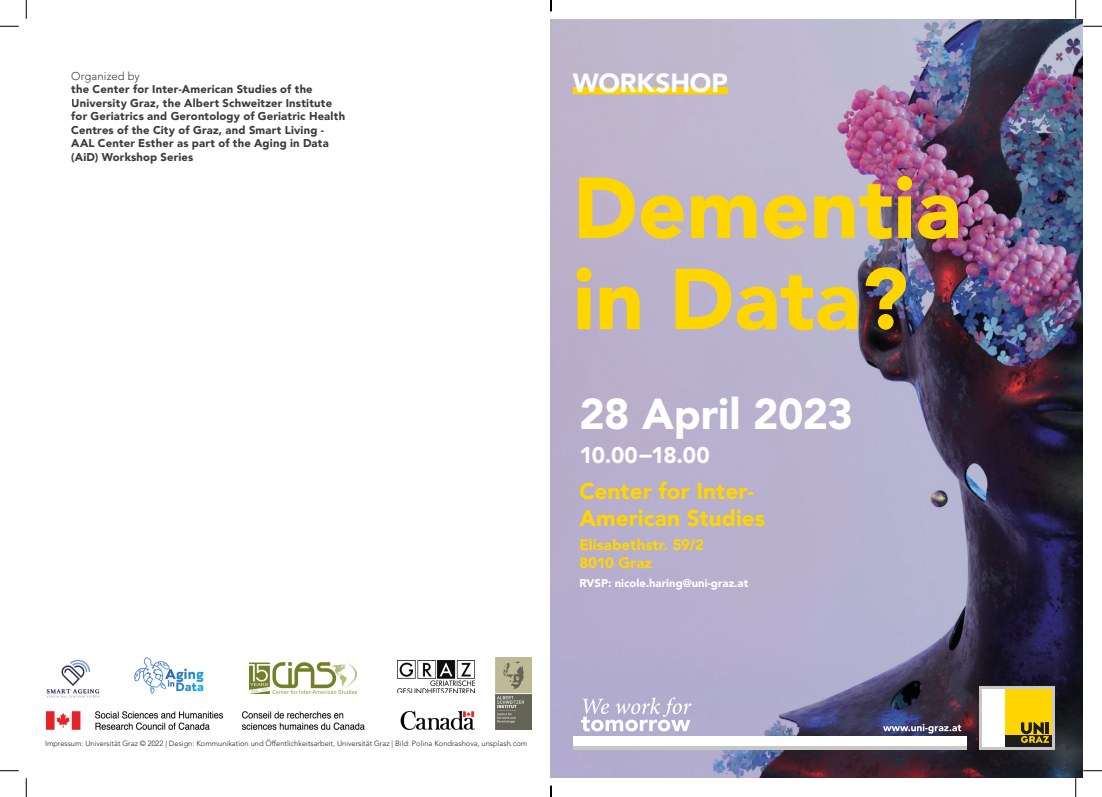
<style>
.page{position:relative;width:1102px;height:797px;background:#fff}
.page>*{position:absolute;margin:0;border:0;box-sizing:border-box;transform-origin:0 0}
.t1{font:900 85.38px/91.2px "Avenir LT Std";color:#ffd500}
.t2{font:900 42.88px "Avenir LT Std";letter-spacing:-.01em;color:#fff}
.t3{font:900 26px "Avenir LT Std";letter-spacing:-.005em;color:#fff}
.t4{font:900 22.5px/27px "Avenir LT Std";color:#ffd500}
.t5{font:900 22.5px "Avenir LT Std";letter-spacing:-.015em;color:#fff}
.t6{font:900 15px/18px "Avenir LT Std";letter-spacing:.005em;color:#ffd500}
.t7{font:900 11.25px/13.5px "Avenir LT Std";letter-spacing:.015em;color:#3c3b3b}
.t8{font:900 11.25px "Avenir LT Std";color:#fff}
.t9{font:300 11.25px "Avenir LT Std";letter-spacing:.01em;color:#3c3b3b}
.t10{font:300 7.5px "Avenir LT Std";color:#1d1d1b}
</style>
<div class="page">
<img style="left:551px;top:19px;width:531px;height:758px">
<div style="left:573px;top:736px;width:393px;height:10px;background:#fff"></div>
<hr style="left:573px;top:746px;width:393px;height:3px;background:#c7c7c6">
<svg style="left:581px;top:697px;width:110px;height:34px"></svg>
<svg style="left:979px;top:685px;width:75px;height:64px"></svg>
<div style="left:982px;top:689px;width:22px;height:57px;background:#fff"></div>
<div style="left:1004px;top:689px;width:46px;height:46px;background:#ffd500"></div>
<div style="left:1004px;top:735px;width:46px;height:11px;background:#1d1d1b"></div>
<svg style="left:1021px;top:722px;width:27px;height:21px"></svg>
<svg style="left:882px;top:723px;width:79px;height:10px"></svg>
<div style="left:573px;top:87px;width:155px;height:7px;background:#ffd500"></div>
<img style="left:250px;top:662px;width:106px;height:31px">
<img style="left:47px;top:711px;width:427px;height:18px">
<img style="left:134px;top:657px;width:70px;height:37px">
<img style="left:495px;top:657px;width:36px;height:72px">
<img style="left:397px;top:660px;width:77px;height:33px">
<img style="left:46px;top:659px;width:54px;height:39px">
<svg style="left:0;top:25px;width:19px;height:2px"></svg>
<svg style="left:1083px;top:25px;width:18px;height:2px"></svg>
<svg style="left:0;top:770px;width:19px;height:1px"></svg>
<svg style="left:1083px;top:770px;width:18px;height:1px"></svg>
<svg style="left:25px;top:0;width:2px;height:19px"></svg>
<svg style="left:25px;top:778px;width:2px;height:19px"></svg>
<svg style="left:1075px;top:0;width:1px;height:19px"></svg>
<svg style="left:1075px;top:778px;width:1px;height:19px"></svg>
<svg style="left:550px;top:785px;width:1px;height:12px"></svg>
<p class="t9" style="left:71px;top:69px;width:70px">Organized by</p>
<p class="t7" style="left:71px;top:83px;width:275px">the Center for Inter-American Studies of the University Graz, the Albert Schweitzer Institute for Geriatrics and Gerontology of Geriatric Health Centres of the City of Graz, and Smart Living - AAL Center Esther as part of the Aging in Data (AiD) Workshop Series</p>
<h3 class="t3" style="left:573px;top:67px;width:156px">WORKSHOP</h3>
<h1 class="t1" style="left:573px;top:162px;width:390px">Dementia in Data?</h1>
<h2 class="t2" style="left:579px;top:388px;width:275px">28 April 2023</h2>
<h3 class="t5" style="left:579px;top:442px;width:132px">10.00−18.00</h3>
<h3 class="t4" style="left:579px;top:478px;width:187px">Center for Inter-<br>American Studies</h3>
<h3 class="t6" style="left:579px;top:535px;width:126px">Elisabethstr. 59/2<br>8010 Graz</h3>
<p class="t8" style="left:579px;top:576px;width:170px">RVSP: nicole.haring@uni-graz.at</p>
<p class="t10" style="left:45px;top:738px;width:483px">Impressum: Universität Graz © 2022 | Design: Kommunikation und Öffentlichkeitsarbeit, Universität Graz | Bild: Polina Kondrashova, unsplash.com</p>
</div>
